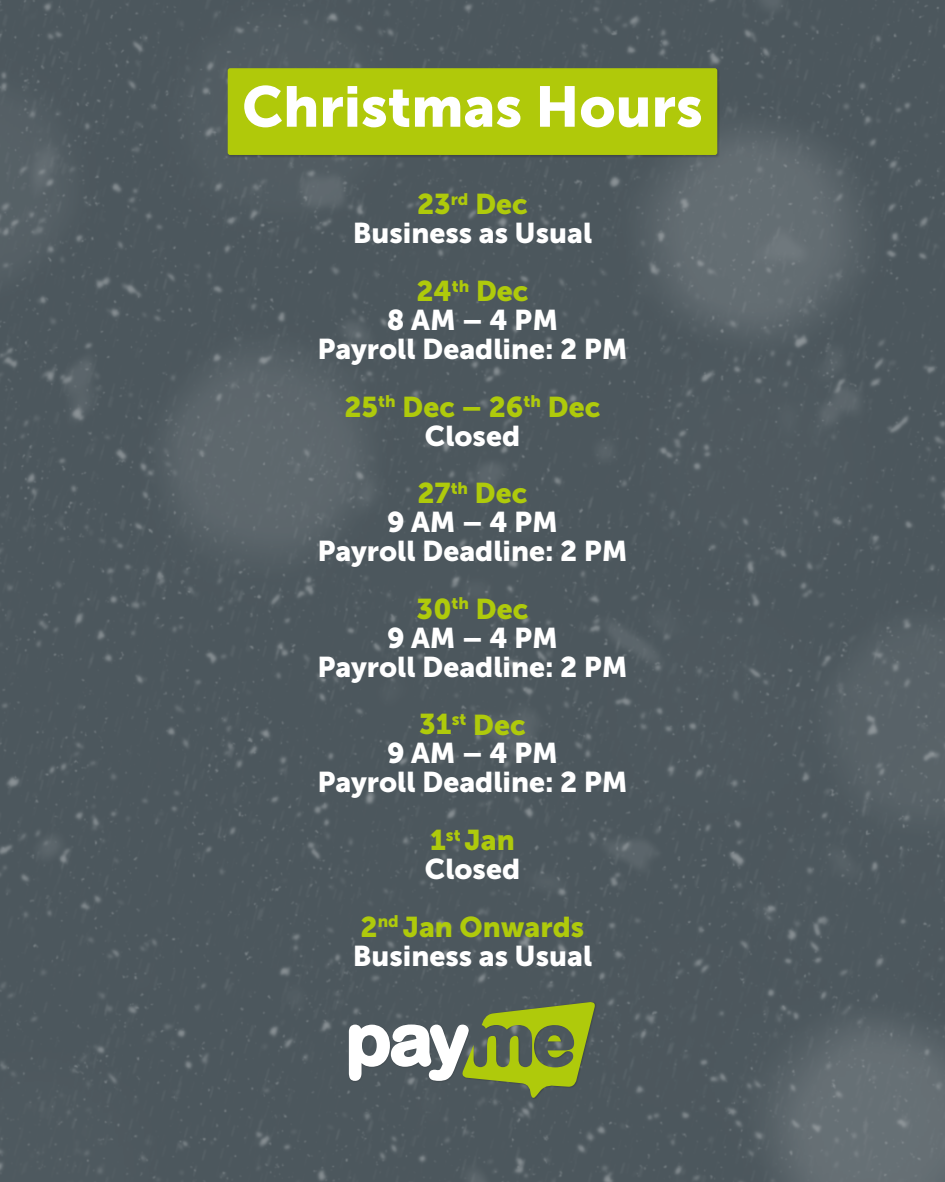
<style>
.page{position:relative;width:945px;height:1182px;background:#fff}
.page>*{position:absolute;margin:0;border:0;box-sizing:border-box;transform-origin:0 0}
.t1{font:56.88px "Museo Sans 900";color:#fff}
.t2{font:28.44px/28.9px "Museo Sans 900";color:#fff;text-align:center}
.t3{font:28.44px/28.9px "Museo Sans 900";color:#afca0b;text-align:center}
.s1{color:#afca0b}
.s2{color:#fff}
</style>
<div class="page">
<img style="left:0;top:0;width:945px;height:1181px">
<div style="left:228px;top:68px;width:492px;height:90px;background:#000;opacity:.2"></div>
<div style="left:228px;top:68px;width:489px;height:87px;background:#b0c90a;border-radius:2px"></div>
<div style="left:348px;top:1001px;width:248px;height:98px;background:#4c575d"></div>
<svg style="left:349px;top:1002px;width:247px;height:95px"></svg>
<h1 class="t1" style="left:242px;top:74px;width:462px">Christmas Hours</h1>
<p class="t2" style="left:353px;top:190px;width:241px"><span class="s1">23</span><sup>rd</sup> <span class="s1">Dec<br></span>Business as Usual</p>
<p class="t2" style="left:317px;top:276px;width:312px"><span class="s1">24</span><sup>th</sup> <span class="s1">Dec<br></span>8 AM – 4 PM<br>Payroll Deadline: 2 PM</p>
<p class="t3" style="left:345px;top:392px;width:257px">25<sup>th</sup> Dec – 26<sup>th</sup> Dec<br><span class="s2">Closed</span></p>
<p class="t2" style="left:317px;top:479px;width:312px"><span class="s1">27</span><sup>th</sup> <span class="s1">Dec<br></span>9 AM – 4 PM<br>Payroll Deadline: 2 PM</p>
<p class="t2" style="left:317px;top:594px;width:312px"><span class="s1">30</span><sup>th</sup> <span class="s1">Dec<br></span>9 AM – 4 PM<br>Payroll Deadline: 2 PM</p>
<p class="t2" style="left:317px;top:710px;width:312px"><span class="s1">31</span><sup>st</sup> <span class="s1">Dec<br></span>9 AM – 4 PM<br>Payroll Deadline: 2 PM</p>
<p class="t2" style="left:425px;top:825px;width:97px;text-align:left"><span class="s1">1</span><sup>st</sup> <span class="s1">Jan<br></span>Closed</p>
<p class="t2" style="left:353px;top:912px;width:241px;text-align:left"><span class="s1">2</span><sup>nd</sup> <span class="s1">Jan Onwards<br></span>Business as Usual</p>
</div>
